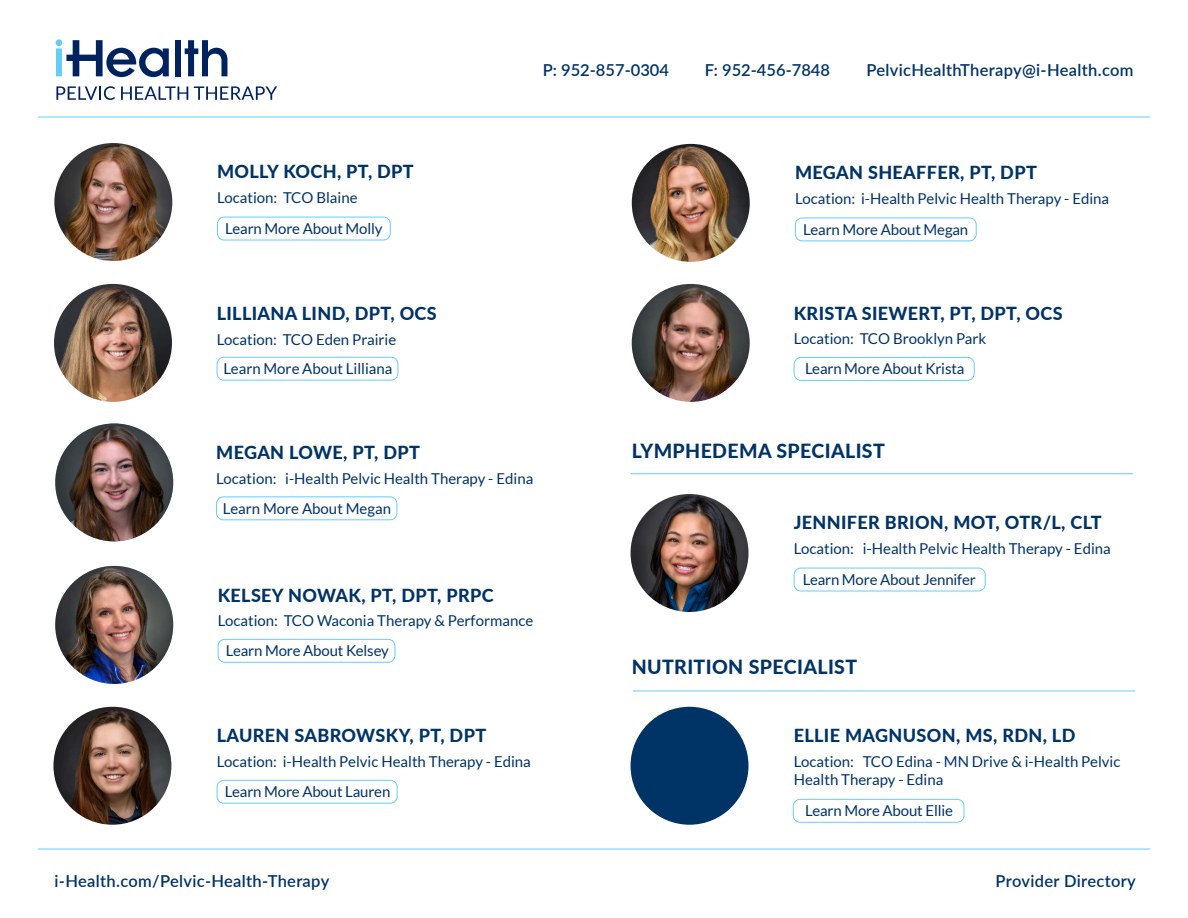
<style>
.page{position:relative;width:1188px;height:918px;background:#fff}
.page>*{position:absolute;margin:0;border:0;box-sizing:border-box;transform-origin:0 0}
.t1{font:800 19.5px "Lato";letter-spacing:.02em;color:#036}
.t2{font:800 18px "Lato";letter-spacing:.02em;color:#036}
.t3{font:600 16.5px "Lato";letter-spacing:.02em;color:#036}
.t4{font:600 16.5px "Lato";color:#036}
.t5{font:15px/30px "Lato";color:#036}
</style>
<div class="page">
<img style="left:53px;top:707px;width:118px;height:118px;border-radius:59px">
<div style="left:217px;top:780px;width:181px;height:24px;border:1px solid #6cf;border-radius:7px"></div>
<img style="left:632px;top:284px;width:118px;height:118px;border-radius:59px">
<div style="left:794px;top:357px;width:181px;height:24px;border:1px solid #6cf;border-radius:7px"></div>
<svg style="left:56px;top:39px;width:113px;height:38px"></svg>
<div style="left:175px;top:40px;width:6px;height:36px;background:#002360"></div>
<svg style="left:185px;top:40px;width:42px;height:36px"></svg>
<svg style="left:56px;top:86px;width:59px;height:14px"></svg>
<svg style="left:121px;top:86px;width:67px;height:14px"></svg>
<svg style="left:194px;top:86px;width:83px;height:14px"></svg>
<hr style="left:38px;top:117px;width:1112px;height:1px;background:#6cf">
<hr style="left:38px;top:849px;width:1112px;height:1px;background:#6cf">
<img style="left:55px;top:566px;width:118px;height:118px;border-radius:59px">
<img style="left:55px;top:423px;width:118px;height:118px;border-radius:59px">
<div style="left:218px;top:639px;width:177px;height:24px;border:1px solid #6cf;border-radius:7px"></div>
<div style="left:216px;top:496px;width:181px;height:24px;border:1px solid #6cf;border-radius:7px"></div>
<img style="left:632px;top:144px;width:118px;height:118px;border-radius:59px">
<div style="left:795px;top:218px;width:182px;height:23px;border:1px solid #6cf;border-radius:7px"></div>
<img style="left:54px;top:284px;width:118px;height:118px;border-radius:59px">
<div style="left:217px;top:357px;width:181px;height:24px;border:1px solid #6cf;border-radius:7px"></div>
<img style="left:631px;top:494px;width:118px;height:118px;border-radius:59px">
<div style="left:631px;top:707px;width:118px;height:118px;background:#036;border-radius:50%"></div>
<hr style="left:631px;top:473px;width:502px;height:1px;background:#6cf">
<hr style="left:633px;top:691px;width:502px;height:1px;background:#6cf">
<div style="left:793px;top:799px;width:171px;height:24px;border:1px solid #6cf;border-radius:7px"></div>
<div style="left:794px;top:568px;width:192px;height:23px;border:1px solid #6cf;border-radius:7px"></div>
<img style="left:54px;top:143px;width:118px;height:118px;border-radius:59px">
<div style="left:217px;top:217px;width:174px;height:23px;border:1px solid #6cf;border-radius:7px"></div>
<p class="t4" style="left:543px;top:58px;width:128px">P: 952-857-0304</p>
<p class="t4" style="left:705px;top:58px;width:127px">F: 952-456-7848</p>
<p class="t3" style="left:866px;top:58px;width:269px">PelvicHealthTherapy@i-Health.com</p>
<p class="t2" style="left:217px;top:158px;width:198px">MOLLY KOCH, PT, DPT</p>
<p class="t5" style="left:225px;top:182px;width:159px;line-height:31px;text-indent:-8px">Location: TCO Blaine<br>Learn More About Molly</p>
<p class="t2" style="left:217px;top:300px;width:222px">LILLIANA LIND, DPT, OCS</p>
<p class="t5" style="left:217px;top:324px;width:181px;line-height:29.4px;text-align:center">Location: TCO Eden Prairie<br>Learn More About Lilliana</p>
<p class="t2" style="left:216px;top:439px;width:205px">MEGAN LOWE, PT, DPT</p>
<p class="t5" style="left:223px;top:464px;width:312px;text-indent:-7px">Location: i-Health Pelvic Health Therapy - Edina<br>Learn More About Megan</p>
<p class="t2" style="left:218px;top:582px;width:278px">KELSEY NOWAK, PT, DPT, PRPC</p>
<p class="t5" style="left:226px;top:606px;width:309px;text-indent:-8px">Location: TCO Waconia Therapy &amp; Performance<br>Learn More About Kelsey</p>
<p class="t2" style="left:217px;top:722px;width:271px">LAUREN SABROWSKY, PT, DPT</p>
<p class="t5" style="left:225px;top:747px;width:307px;text-indent:-8px">Location: i-Health Pelvic Health Therapy - Edina<br>Learn More About Lauren</p>
<p class="t2" style="left:795px;top:159px;width:243px">MEGAN SHEAFFER, PT, DPT</p>
<p class="t5" style="left:803px;top:183px;width:307px;line-height:31.3px;text-indent:-8px">Location: i-Health Pelvic Health Therapy - Edina<br>Learn More About Megan</p>
<p class="t2" style="left:794px;top:300px;width:270px">KRISTA SIEWERT, PT, DPT, OCS</p>
<p class="t5" style="left:805px;top:324px;width:183px;text-indent:-11px">Location: TCO Brooklyn Park<br>Learn More About Krista</p>
<h1 class="t1" style="left:632px;top:436px;width:255px">LYMPHEDEMA SPECIALIST</h1>
<p class="t2" style="left:794px;top:509px;width:310px">JENNIFER BRION, MOT, OTR/L, CLT</p>
<p class="t5" style="left:803px;top:533px;width:310px;line-height:31px;text-indent:-9px">Location: i-Health Pelvic Health Therapy - Edina<br>Learn More About Jennifer</p>
<h1 class="t1" style="left:632px;top:652px;width:227px">NUTRITION SPECIALIST</h1>
<p class="t2" style="left:794px;top:722px;width:283px">ELLIE MAGNUSON, MS, RDN, LD</p>
<p class="t5" style="left:794px;top:752px;width:328px;line-height:18px">Location: TCO Edina - MN Drive &amp; i-Health Pelvic<br>Health Therapy - Edina</p>
<p class="t5" style="left:805px;top:796px;width:149px">Learn More About Ellie</p>
<p class="t3" style="left:55px;top:869px;width:276px">i-Health.com/Pelvic-Health-Therapy</p>
<p class="t3" style="left:996px;top:869px;width:142px">Provider Directory</p>
</div>
